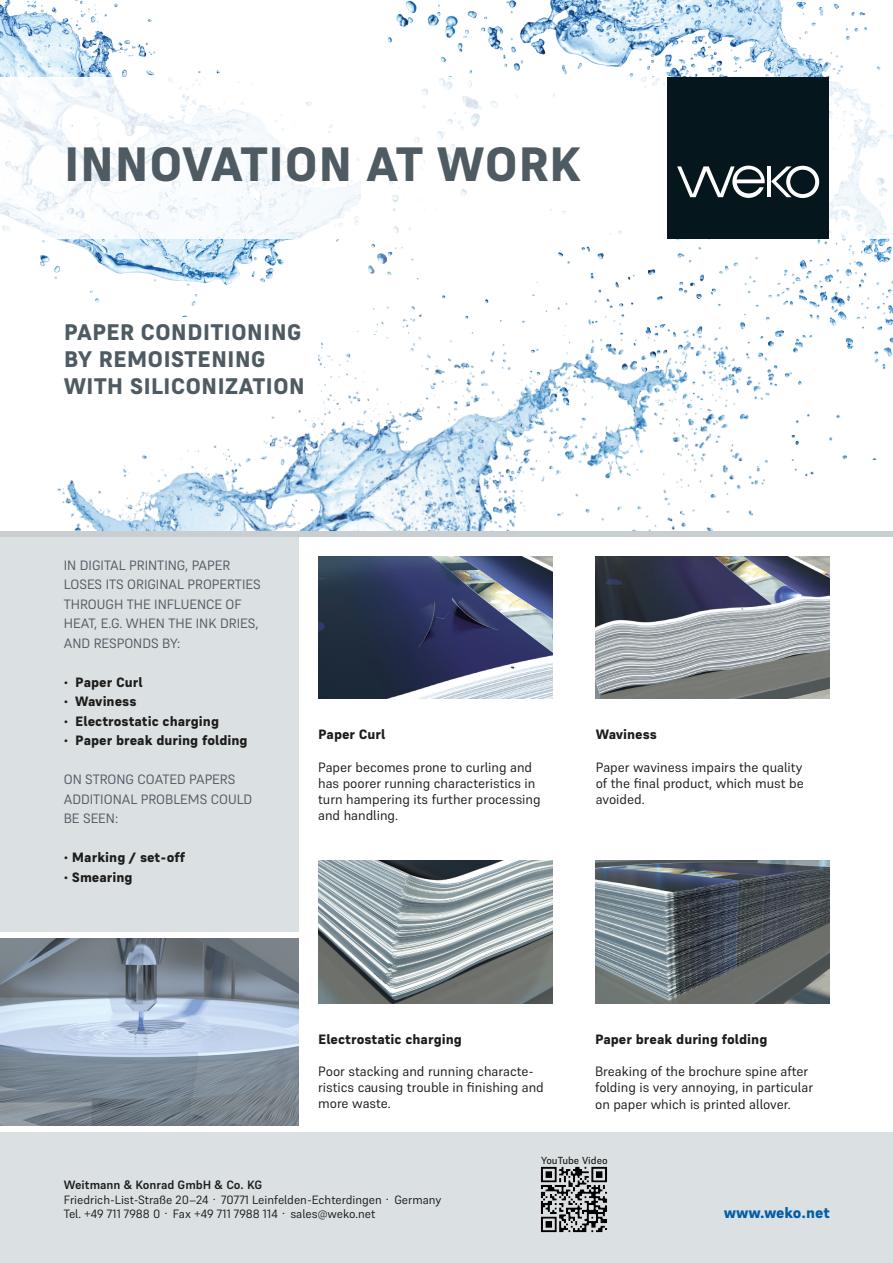
<style>
.page{position:relative;width:893px;height:1263px;background:#fff}
.page>*{position:absolute;margin:0;border:0;box-sizing:border-box;transform-origin:0 0}
.t1{font:800 48px "Supreme";color:#4e5b62}
.t2{font:800 22.5px "Supreme";color:#4e5b62}
.t3{font:800 15px "Supreme";color:#005da9}
.t4{font:13.5px/16.2px "Supreme";color:#1d1d1b}
.t5{font:13.5px/19.5px "Supreme";color:#4e5b62}
.t6{font:800 13.5px "Supreme";color:#1d1d1b}
.t7{font:12px "Supreme";color:#1d1d1b}
.t8{font:700 12px "Supreme";color:#1d1d1b}
.t9{font:500 10.2px "Supreme";color:#1d1d1b}
.s1{font-weight:400}
</style>
<div class="page">
<img style="left:387px;top:0;width:494px;height:77px">
<img style="left:0;top:0;width:220px;height:77px">
<div style="left:0;top:531px;width:893px;height:6px;background:#c9ced0"></div>
<div style="left:667px;top:77px;width:162px;height:161px;background:#05171d"></div>
<hr style="left:767px;top:166px;width:4px;height:31px;background:#fff">
<svg style="left:677px;top:166px;width:88px;height:32px"></svg>
<svg style="left:771px;top:166px;width:48px;height:32px"></svg>
<div style="left:0;top:537px;width:299px;height:398px;background:#dbe0e3"></div>
<img style="left:0;top:938px;width:299px;height:187px">
<img style="left:318px;top:556px;width:234px;height:143px">
<img style="left:0;top:201px;width:893px;height:330px">
<div style="left:64px;top:317px;width:254px;height:88px;background:#fff"></div>
<div style="left:0;top:1132px;width:893px;height:131px;background:#dbe0e3"></div>
<div style="left:0;top:932px;width:299px;height:6px;background:#fff"></div>
<img style="left:318px;top:861px;width:234px;height:142px">
<img style="left:596px;top:556px;width:234px;height:143px">
<img style="left:595px;top:861px;width:234px;height:142px">
<img style="left:541px;top:1166px;width:66px;height:67px">
<p class="t1" style="left:64px;top:134px;width:519px">INNOVATION AT WORK</p>
<p class="t2" style="left:64px;top:317px;width:239px">PAPER CONDITIONING</p>
<p class="t2" style="left:64px;top:344px;width:204px">BY REMOISTENING</p>
<p class="t2" style="left:64px;top:371px;width:243px">WITH SILICONIZATION</p>
<p class="t5" style="left:64px;top:555px;width:198px">IN DIGITAL PRINTING, PAPER<br>LOSES ITS ORIGINAL PROPERTIES<br>THROUGH THE INFLUENCE OF<br>HEAT, E.G. WHEN THE INK DRIES,<br>AND RESPONDS BY:</p>
<p class="t6" style="left:64px;top:673px;width:80px"><span class="s1">•</span> Paper Curl</p>
<p class="t6" style="left:64px;top:693px;width:74px"><span class="s1">•</span> Waviness</p>
<p class="t6" style="left:64px;top:712px;width:157px"><span class="s1">•</span> Electrostatic charging</p>
<p class="t6" style="left:64px;top:732px;width:185px"><span class="s1">•</span> Paper break during folding</p>
<p class="t5" style="left:64px;top:770px;width:173px">ON STRONG COATED PAPERS</p>
<p class="t5" style="left:64px;top:789px;width:190px">ADDITIONAL PROBLEMS COULD</p>
<p class="t5" style="left:64px;top:809px;width:56px">BE SEEN:</p>
<p class="t6" style="left:64px;top:849px;width:123px"><span class="s1">•</span> Marking / set-off</p>
<p class="t6" style="left:64px;top:868px;width:70px"><span class="s1">•</span> Smearing</p>
<p class="t6" style="left:318px;top:726px;width:69px">Paper Curl</p>
<p class="t4" style="left:318px;top:758px;width:224px">Paper becomes prone to curling and has poorer running characteristics in turn hampering its further processing and handling.</p>
<p class="t6" style="left:596px;top:726px;width:63px">Waviness</p>
<p class="t4" style="left:596px;top:759px;width:208px">Paper waviness impairs the quality</p>
<p class="t4" style="left:596px;top:775px;width:209px">of the final product, which must be avoided.</p>
<p class="t6" style="left:318px;top:1030px;width:145px">Electrostatic charging</p>
<p class="t4" style="left:318px;top:1063px;width:227px">Poor stacking and running characte&shy;ristics causing trouble in finishing and more waste.</p>
<p class="t6" style="left:595px;top:1030px;width:174px">Paper break during folding</p>
<p class="t4" style="left:595px;top:1063px;width:220px">Breaking of the brochure spine after folding is very annoying, in particular on paper which is printed allover.</p>
<p class="t9" style="left:541px;top:1154px;width:68px">YouTube Video</p>
<p class="t8" style="left:64px;top:1177px;width:200px">Weitmann &amp; Konrad GmbH &amp; Co. KG</p>
<p class="t7" style="left:64px;top:1192px;width:379px">Friedrich-List-Straße 20–24 ∙ 70771 Leinfelden-Echterdingen ∙ Germany</p>
<p class="t7" style="left:64px;top:1206px;width:313px">Tel. +49 711 7988 0 ∙ Fax +49 711 7988 114 ∙ sales@weko.net</p>
<p class="t3" style="left:724px;top:1204px;width:108px">www.weko.net</p>
</div>
